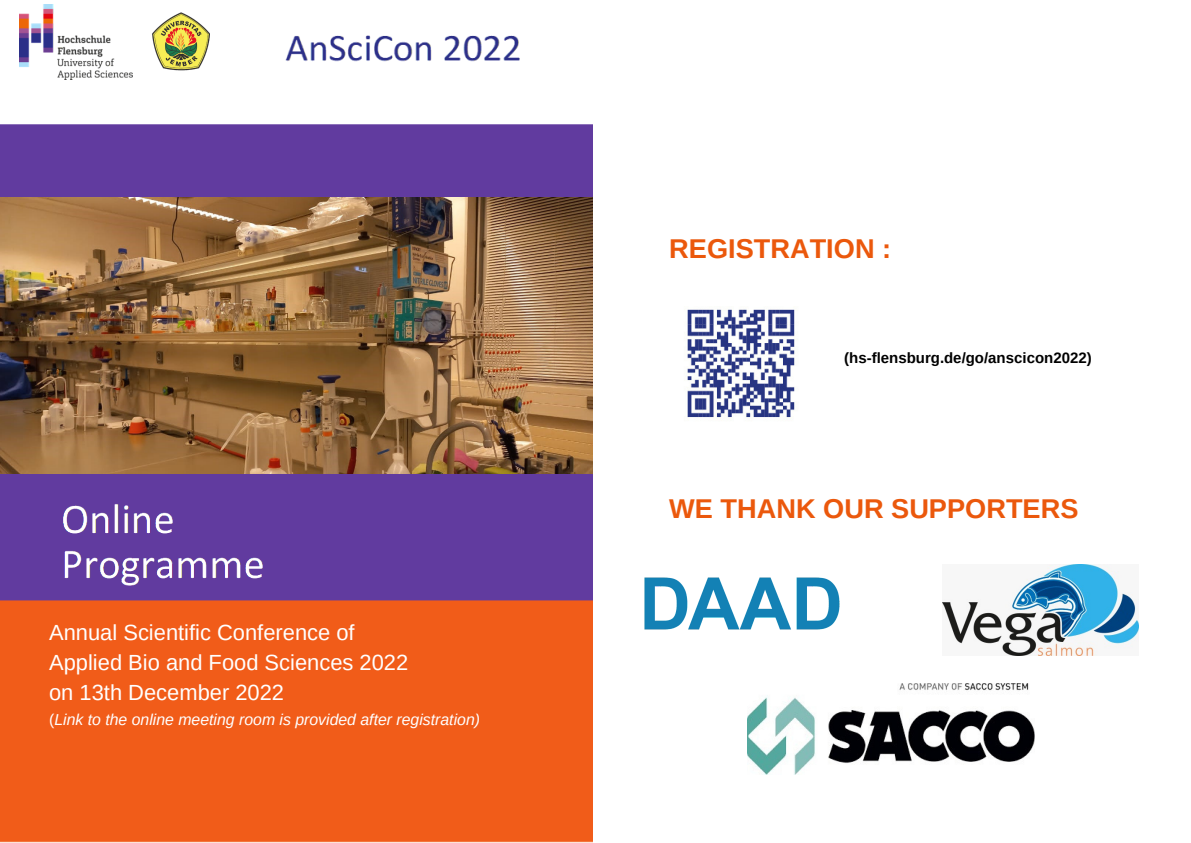
<style>
.page{position:relative;width:1191px;height:843px;background:#fff}
.page>*{position:absolute;margin:0;border:0;box-sizing:border-box;transform-origin:0 0}
.t1{font:700 27.2px "Arimo";color:#eb580c}
.t2{font:21.9px/30.1px "Arimo";color:#fff}
.t3{font:italic 15.8px "Arimo";color:#fff}
.t4{font:700 15px "Arimo";color:#000}
.s1{font-style:normal}
</style>
<div class="page">
<div style="left:0;top:124px;width:592px;height:467px;background:#613b9f"></div>
<img style="left:19px;top:4px;width:114px;height:76px">
<img style="left:285px;top:35px;width:235px;height:27px">
<img style="left:152px;top:12px;width:58px;height:59px">
<div style="left:0;top:591px;width:592px;height:251px;background:#f15c19"></div>
<img style="left:19px;top:493px;width:361px;height:120px">
<img style="left:644px;top:577px;width:196px;height:53px">
<img style="left:687px;top:309px;width:108px;height:110px">
<img style="left:942px;top:564px;width:196px;height:91px">
<img style="left:747px;top:683px;width:287px;height:90px">
<img style="left:0;top:198px;width:592px;height:275px">
<p class="t2" style="left:49px;top:617px;width:360px">Annual Scientific Conference of<br>Applied Bio and Food Sciences 2022 on 13th December 2022</p>
<p class="t3" style="left:49px;top:710px;width:432px"><span class="s1">(</span>Link to the online meeting room is provided after registration)</p>
<p class="t1" style="left:669px;top:233px;width:223px">REGISTRATION :</p>
<p class="t4" style="left:844px;top:350px;width:249px">(hs-flensburg.de/go/anscicon2022)</p>
<p class="t1" style="left:669px;top:493px;width:410px">WE THANK OUR SUPPORTERS</p>
</div>
